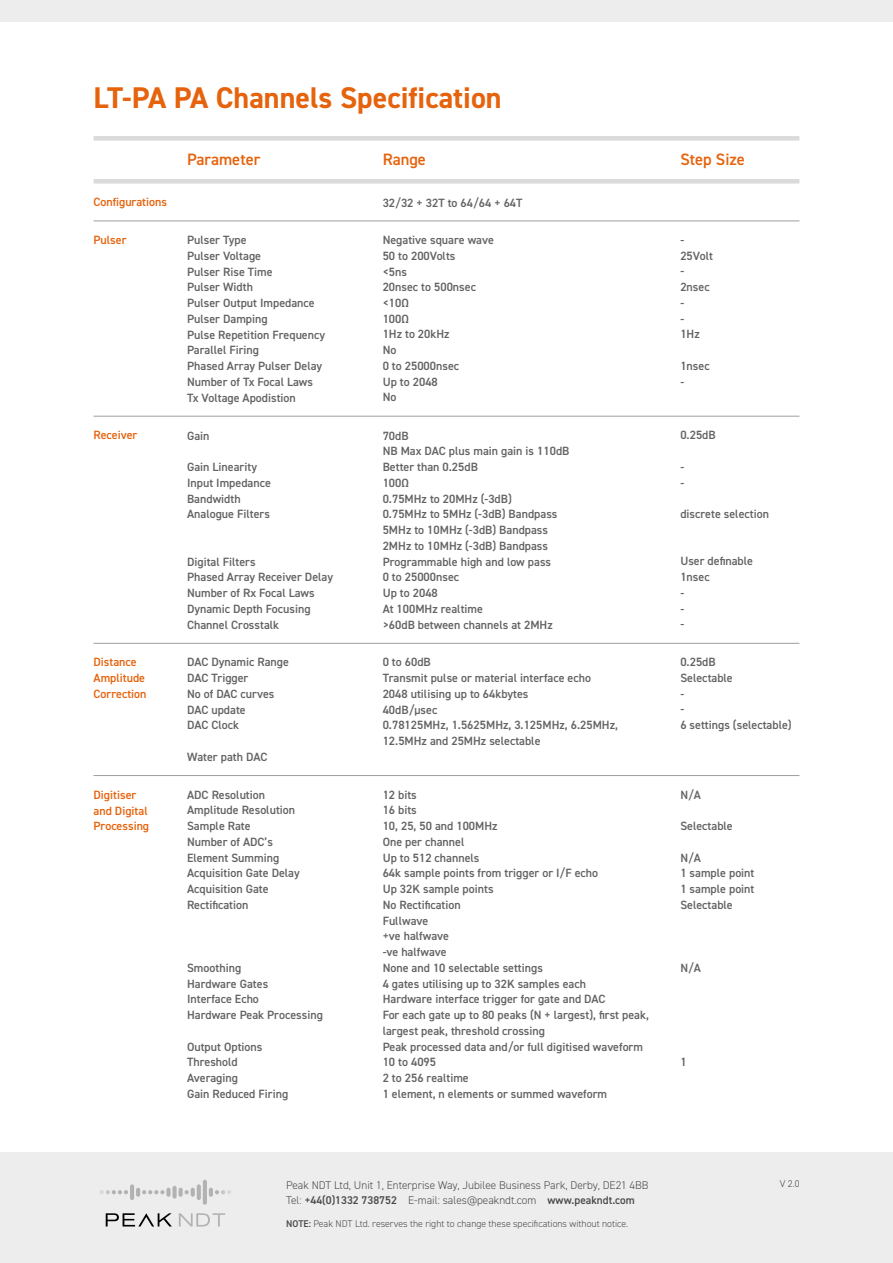
<style>
.page{position:relative;width:893px;height:1263px;background:#fff}
.page>*{position:absolute;margin:0;border:0;box-sizing:border-box;transform-origin:0 0}
.t1{font:700 30px "DIN2014";color:#e6630d}
.t2{font:600 16.5px "DIN2014";color:#e6630d}
.t3{font:600 12px/15.8px "DIN2014";color:#646363}
.t4{font:600 12px/15.8px "DIN2014";color:#e6630d}
.t5{font:300 11.25px/15.8px "DIN2014";color:#4a4a49}
.t6{font:300 9.75px "DIN2014";color:#4a4a49}
.s1{font-weight:600}
</style>
<div class="page">
<hr style="left:94px;top:416px;width:705px;height:1px;background:#9d9d9c">
<hr style="left:94px;top:643px;width:705px;height:1px;background:#9d9d9c">
<hr style="left:94px;top:775px;width:705px;height:1px;background:#9d9d9c">
<hr style="left:94px;top:221px;width:705px;height:1px;background:#9d9d9c">
<div style="left:94px;top:136px;width:705px;height:5px;background:#dadada"></div>
<div style="left:94px;top:179px;width:705px;height:5px;background:#dadada"></div>
<div style="left:0;top:1152px;width:893px;height:111px;background:#ededed"></div>
<div style="left:0;top:0;width:893px;height:21px;background:#ededed"></div>
<svg style="left:100px;top:1180px;width:131px;height:25px"></svg>
<svg style="left:106px;top:1213px;width:66px;height:13px"></svg>
<svg style="left:179px;top:1213px;width:46px;height:13px"></svg>
<h1 class="t1" style="left:94px;top:78px;width:410px">LT-PA PA Channels Specif ication</h1>
<h2 class="t2" style="left:187px;top:148px;width:75px">Parameter</h2>
<h2 class="t2" style="left:383px;top:148px;width:45px">Range</h2>
<h2 class="t2" style="left:680px;top:148px;width:66px">Step Size</h2>
<p class="t4" style="left:94px;top:194px;width:75px">Conf igurations</p>
<p class="t3" style="left:383px;top:194px;width:141px">32/32 + 32T to 64/64 + 64T</p>
<p class="t4" style="left:94px;top:232px;width:35px">Pulser</p>
<p class="t4" style="left:94px;top:427px;width:45px">Receiver</p>
<p class="t4" style="left:94px;top:654px;width:54px">Distance<br>Amplitude<br>Correction</p>
<p class="t3" style="left:187px;top:232px;width:140px">Pulser Type<br>Pulser Voltage<br>Pulser Rise Time<br>Pulser Width<br>Pulser Output Impedance<br>Pulser Damping<br>Pulse Repetition Frequency<br>Parallel Firing<br>Phased Array Pulser Delay<br>Number of Tx Focal Laws<br>Tx Voltage Apodistion</p>
<p class="t3" style="left:187px;top:427px;width:24px">Gain</p>
<p class="t3" style="left:187px;top:459px;width:85px">Gain Linearity<br>Input Impedance<br>Bandwidth<br>Analogue Filters</p>
<p class="t3" style="left:187px;top:553px;width:147px">Digital Filters<br>Phased Array Receiver Delay<br>Number of Rx Focal Laws<br>Dynamic Depth Focusing<br>Channel Crosstalk</p>
<p class="t3" style="left:187px;top:654px;width:103px">DAC Dynamic Range<br>DAC Trigger<br>No of DAC curves<br>DAC update<br>DAC Clock</p>
<p class="t3" style="left:187px;top:749px;width:82px">Water path DAC</p>
<p class="t3" style="left:383px;top:232px;width:113px">Negative square wave<br>50 to 200Volts<br>&lt;5ns<br>20nsec to 500nsec &lt;10Ω<br>100Ω<br>1Hz to 20kHz<br>No<br>0 to 25000nsec<br>Up to 2048<br>No</p>
<p class="t3" style="left:383px;top:427px;width:188px">70dB<br>NB Max DAC plus main gain is 110dB<br>Better than 0.25dB<br>100Ω<br>0.75MHz to 20MHz (-3dB)<br>0.75MHz to 5MHz (-3dB) Bandpass<br>5MHz to 10MHz (-3dB) Bandpass<br>2MHz to 10MHz (-3dB) Bandpass<br>Programmable high and low pass<br>0 to 25000nsec<br>Up to 2048<br>At 100MHz realtime<br>&gt;60dB between channels at 2MHz</p>
<p class="t3" style="left:383px;top:654px;width:237px">0 to 60dB<br>Transmit pulse or material interface echo<br>2048 utilising up to 64kbytes<br>40dB/µsec<br>0.78125MHz, 1.5625MHz, 3.125MHz, 6.25MHz,<br>12.5MHz and 25MHz selectable</p>
<p class="t3" style="left:680px;top:232px;width:34px">-<br>25Volt -<br>2nsec -<br>-<br>1Hz</p>
<p class="t3" style="left:680px;top:358px;width:31px">1nsec -</p>
<p class="t3" style="left:680px;top:427px;width:37px">0.25dB</p>
<p class="t3" style="left:680px;top:459px;width:5px">- -</p>
<p class="t3" style="left:680px;top:506px;width:90px">discrete selection</p>
<p class="t3" style="left:680px;top:553px;width:74px">User definable<br>1nsec<br>-<br>-<br>-</p>
<p class="t3" style="left:680px;top:654px;width:113px">0.25dB<br>Selectable<br>-<br>-<br>6 settings (selectable)</p>
<p class="t4" style="left:94px;top:786px;width:57px">Digitiser and Digital<br>Processing</p>
<p class="t3" style="left:187px;top:786px;width:114px">ADC Resolution<br>Amplitude Resolution<br>Sample Rate<br>Number of ADC’s<br>Element Summing<br>Acquisition Gate Delay<br>Acquisition Gate<br>Rectification</p>
<p class="t3" style="left:187px;top:960px;width:137px">Smoothing<br>Hardware Gates<br>Interface Echo<br>Hardware Peak Processing</p>
<p class="t3" style="left:187px;top:1038px;width:103px">Output Options<br>Threshold<br>Averaging<br>Gain Reduced Firing</p>
<p class="t3" style="left:383px;top:786px;width:268px">12 bits<br>16 bits<br>10, 25, 50 and 100MHz<br>One per channel<br>Up to 512 channels<br>64k sample points from trigger or I/F echo<br>Up 32K sample points<br>No Rectification<br>Fullwave<br>+ve halfwave<br>-ve halfwave<br>None and 10 selectable settings<br>4 gates utilising up to 32K samples each<br>Hardware interface trigger for gate and DAC<br>For each gate up to 80 peaks (N + largest), first peak, largest peak, threshold crossing<br>Peak processed data and/or full digitised waveform<br>10 to 4095<br>2 to 256 realtime<br>1 element, n elements or summed waveform</p>
<p class="t3" style="left:680px;top:786px;width:22px">N/A</p>
<p class="t3" style="left:680px;top:818px;width:54px">Selectable</p>
<p class="t3" style="left:680px;top:849px;width:76px">N/A<br>1 sample point<br>1 sample point<br>Selectable</p>
<p class="t3" style="left:680px;top:959px;width:22px">N/A</p>
<p class="t3" style="left:680px;top:1054px;width:8px">1</p>
<p class="t5" style="left:286px;top:1177px;width:364px">Peak NDT Ltd, Unit 1, Enterprise Way, Jubilee Business Park, Derby, DE21 4BB<br>Tel: <span class="s1">+44(0)1332 738752</span> E-mail: sales@peakndt.com <span class="s1">www.peakndt.com</span></p>
<p class="t6" style="left:286px;top:1217px;width:344px"><span class="s1">NOTE:</span> Peak NDT Ltd. reserves the right to change these specifications without notice.</p>
<p class="t6" style="left:780px;top:1178px;width:21px">V 2.0</p>
</div>
